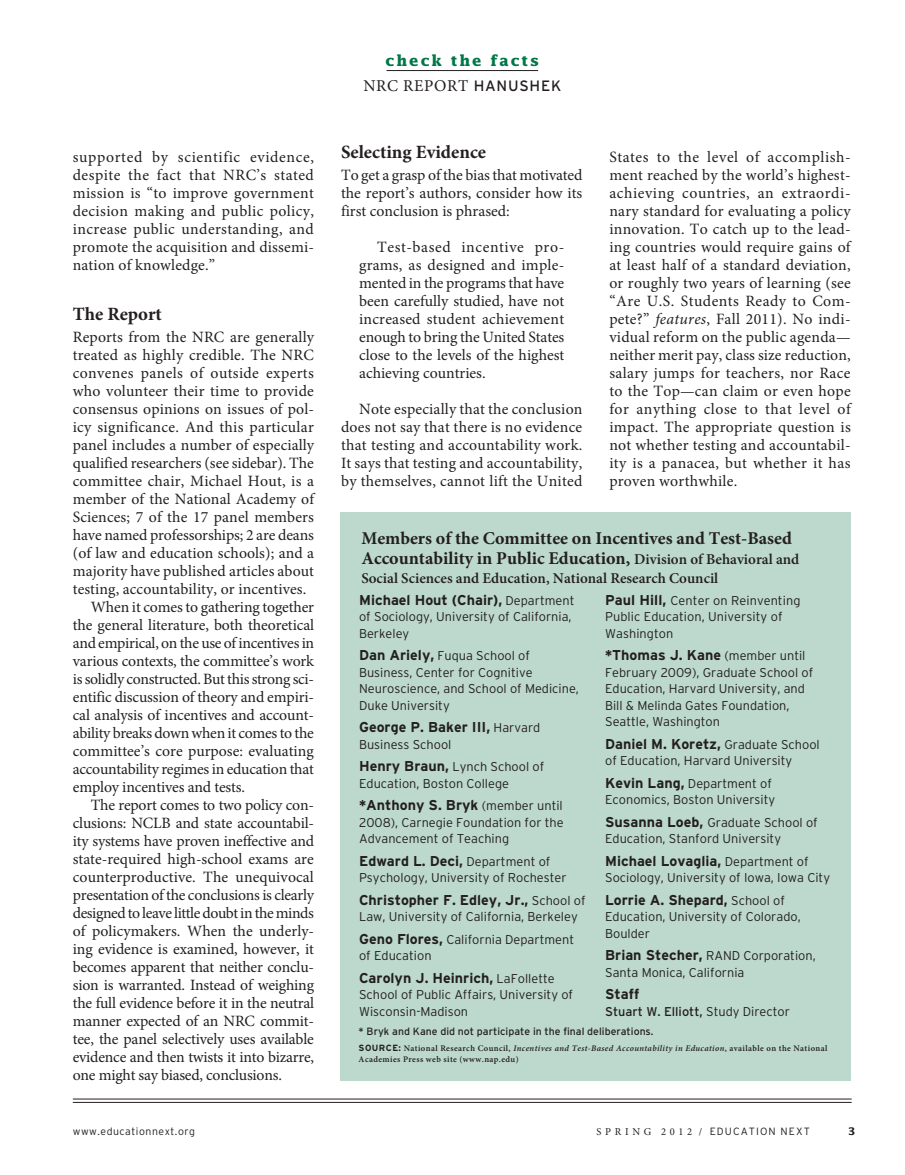
<style>
.page{position:relative;width:905px;height:1175px;background:#fff}
.page>*{position:absolute;margin:0;border:0;box-sizing:border-box;transform-origin:0 0}
.breakhed{font:700 18.75px "Minion Pro";color:#231f20}
.sidebar_hed{font:700 18px/19.5px "Minion Pro";color:#231f20}
.section_hed_no_rule{font:16.5px "Minion Pro";letter-spacing:.04em;color:#231f20}
.bodytext{font:15.75px/18px "Minion Pro";letter-spacing:.005em;color:#231f20;text-align:justify}
.bodytext__no_indent{font:15.75px/18px "Minion Pro";letter-spacing:.005em;color:#231f20;text-align:justify}
.sidebar_hed-2{font:600 15px "Minion Pro";color:#231f20}
.section_hed{font:700 15px "Lucida";letter-spacing:.12em;color:#007747}
.sidebar_text{font:700 14.25px "Interstate";color:#231f20}
.sidebar_text-2{font:300 12.75px/16.5px "Interstate";color:#231f20}
.sidebar_text-3{font:12.75px "Interstate";color:#231f20}
.sidebar__note{font:10.5px "Interstate";color:#231f20}
.t1{font:300 10.5px "Interstate";letter-spacing:.1em;color:#231f20}
.t2{font:300 10.5px "Interstate";letter-spacing:.05em;color:#231f20}
.t3{font:700 10.5px "Lucida";color:#231f20}
.Source_text{font:600 8.7px/10.5px "Minion Pro";letter-spacing:.045em;color:#231f20}
.s1{font-family:"Interstate";font-size:15px}
.s2{font-style:italic}
.s3{font-weight:600;font-size:15px}
.s4{font-weight:300;font-size:12.75px}
.s5{font-weight:700;font-size:14.25px}
.s6{font-weight:300}
.s7{font-family:"Interstate";font-weight:700;font-size:9px}
.s8{font-family:"Minion Pro";font-weight:400}
</style>
<div class="page">
<hr style="left:386px;top:70px;width:152px;height:1px;background:#231f20">
<hr style="left:73px;top:1102px;width:778px;height:1px;background:#231f20">
<hr style="left:73px;top:1098px;width:778px;height:1px;background:#231f20">
<div style="left:340px;top:512px;width:510px;height:569px;background:#bdd9cd"></div>
<p class="bodytext" style="left:73px;top:148px;width:243px">supported by scientific evidence, despite the fact that NRC’s stated mission is “to improve government decision making and public policy, increase public understanding, and promote the acquisition and dissemi&shy;nation of knowledge.”</p>
<p class="breakhed" style="left:73px;top:301px;width:91px">The Report</p>
<p class="bodytext__no_indent" style="left:73px;top:328px;width:243px">Reports from the NRC are generally treated as highly credible. The NRC convenes panels of outside experts who volunteer their time to provide consensus opinions on issues of pol&shy;icy significance. And this particular panel includes a number of especially qualified researchers (see sidebar). The committee chair, Michael Hout, is a member of the National Academy of Sciences; 7 of the 17 panel members have named professorships; 2 are deans (of law and education schools); and a majority have published articles about testing, accountability, or incentives.</p>
<p class="bodytext" style="left:73px;top:598px;width:243px;text-indent:18px">When it comes to gathering together the general literature, both theoretical and empirical, on the use of incentives in various contexts, the committee’s work is solidly constructed. But this strong sci&shy;entific discussion of theory and empiri&shy;cal analysis of incentives and account&shy;ability breaks down when it comes to the committee’s core purpose: evaluating accountability regimes in education that employ incentives and tests.</p>
<p class="bodytext" style="left:73px;top:796px;width:243px;text-indent:18px">The report comes to two policy con&shy;clusions: NCLB and state accountabil&shy;ity systems have proven ineffective and state-required high-school exams are counterproductive. The unequivocal presentation of the conclusions is clearly designed to leave little doubt in the minds of policymakers. When the underly&shy;ing evidence is examined, however, it becomes apparent that neither conclu&shy;sion is warranted. Instead of weighing the full evidence before it in the neutral manner expected of an NRC commit&shy;tee, the panel selectively uses available evidence and then twists it into bizarre, one might say biased, conclusions.</p>
<p class="section_hed" style="left:385px;top:51px;width:155px">check the facts</p>
<p class="section_hed_no_rule" style="left:363px;top:75px;width:199px">NRC REPORT <span class="s1">HANUSHEK</span></p>
<p class="breakhed" style="left:341px;top:139px;width:147px">Selecting Evidence</p>
<p class="bodytext__no_indent" style="left:341px;top:166px;width:243px">To get a grasp of the bias that motivated the report’s authors, consider how its first conclusion is phrased:</p>
<p class="bodytext" style="left:359px;top:238px;width:207px;text-indent:18px">Test-based incentive pro&shy;grams, as designed and imple&shy;mented in the programs that have been carefully studied, have not increased student achievement enough to bring the United States close to the levels of the highest achieving countries.</p>
<p class="bodytext" style="left:341px;top:400px;width:243px;text-indent:18px">Note especially that the conclusion does not say that there is no evidence that testing and accountability work.<br>It says that testing and accountability, by themselves, cannot lift the United</p>
<p class="bodytext" style="left:609px;top:148px;width:243px">States to the level of accomplish&shy;ment reached by the world’s highest&shy;achieving countries, an extraordi&shy;nary standard for evaluating a policy innovation. To catch up to the lead&shy;ing countries would require gains of at least half of a standard deviation, or roughly two years of learning (see “Are U.S. Students Ready to Com&shy;pete?” <span class="s2">features</span>, Fall 2011). No indi&shy;vidual reform on the public agenda— neither merit pay, class size reduction, salary jumps for teachers, nor Race to the Top—can claim or even hope for anything close to that level of impact. The appropriate question is not whether testing and accountabil&shy;ity is a panacea, but whether it has proven worthwhile.</p>
<p class="sidebar_hed" style="left:361px;top:528px;width:439px">Members of the Committee on Incentives and Test-Based<br>Accountability in Public Education, <span class="s3">Division of Behavioral and</span></p>
<p class="sidebar_hed-2" style="left:361px;top:568px;width:358px">Social Sciences and Education, National Research Council</p>
<p class="sidebar_text" style="left:359px;top:592px;width:217px">Michael Hout (Chair), <span class="s4">Department</span></p>
<p class="sidebar_text-2" style="left:359px;top:608px;width:214px">of Sociology, University of California,<br>Berkeley</p>
<p class="sidebar_text-2" style="left:359px;top:647px;width:221px"><span class="s5">Dan Ariely,</span> Fuqua School of<br>Business, Center for Cognitive<br>Neuroscience, and School of Medicine,<br>Duke University</p>
<p class="sidebar_text" style="left:359px;top:719px;width:183px">George P. Baker III, <span class="s4">Harvard</span></p>
<p class="sidebar_text-2" style="left:359px;top:736px;width:94px">Business School</p>
<p class="sidebar_text-2" style="left:359px;top:758px;width:187px"><span class="s5">Henry Braun,</span> Lynch School of<br>Education, Boston College</p>
<p class="sidebar_text" style="left:359px;top:797px;width:205px">*Anthony S. Bryk <span class="s4">(member until</span></p>
<p class="sidebar_text-2" style="left:359px;top:814px;width:206px">2008), Carnegie Foundation for the<br>Advancement of Teaching</p>
<p class="sidebar_text" style="left:359px;top:853px;width:193px">Edward L. Deci, <span class="s4">Department of</span></p>
<p class="sidebar_text-2" style="left:359px;top:869px;width:209px">Psychology, University of Rochester</p>
<p class="sidebar_text" style="left:359px;top:892px;width:228px">Christopher F. Edley, Jr., <span class="s4">School of</span></p>
<p class="sidebar_text-2" style="left:359px;top:908px;width:220px">Law, University of California, Berkeley</p>
<p class="sidebar_text-2" style="left:359px;top:931px;width:216px"><span class="s5">Geno Flores,</span> California Department of Education</p>
<p class="sidebar_text" style="left:359px;top:970px;width:197px">Carolyn J. Heinrich, <span class="s4">LaFollette</span></p>
<p class="sidebar_text-2" style="left:359px;top:986px;width:215px">School of Public Affairs, University of<br>Wisconsin-Madison</p>
<p class="sidebar_text-2" style="left:605px;top:592px;width:197px"><span class="s5">Paul Hill,</span> Center on Reinventing<br>Public Education, University of<br>Washington</p>
<p class="sidebar_text" style="left:605px;top:647px;width:202px">*Thomas J. Kane <span class="s4">(member until</span></p>
<p class="sidebar_text-2" style="left:605px;top:664px;width:210px">February 2009), Graduate School of<br>Education, Harvard University, and<br>Bill &amp; Melinda Gates Foundation,<br>Seattle, Washington</p>
<p class="sidebar_text" style="left:605px;top:736px;width:216px">Daniel M. Koretz, <span class="s4">Graduate School</span></p>
<p class="sidebar_text-2" style="left:605px;top:752px;width:189px">of Education, Harvard University</p>
<p class="sidebar_text-2" style="left:605px;top:775px;width:172px"><span class="s5">Kevin Lang,</span> Department of<br>Economics, Boston University</p>
<p class="sidebar_text-2" style="left:605px;top:814px;width:214px"><span class="s5">Susanna Loeb,</span> Graduate School of<br>Education, Stanford University</p>
<p class="sidebar_text" style="left:605px;top:853px;width:205px">Michael Lovaglia, <span class="s4">Department of</span></p>
<p class="sidebar_text-2" style="left:605px;top:869px;width:226px">Sociology, University of Iowa, Iowa City</p>
<p class="sidebar_text" style="left:605px;top:892px;width:181px">Lorrie A. Shepard, <span class="s4">School of</span></p>
<p class="sidebar_text-2" style="left:605px;top:908px;width:197px">Education, University of Colorado,<br>Boulder</p>
<p class="sidebar_text-2" style="left:605px;top:947px;width:212px"><span class="s5">Brian Stecher,</span> RAND Corporation,<br>Santa Monica, California</p>
<p class="sidebar_text" style="left:605px;top:986px;width:36px">Staff</p>
<p class="sidebar_text-3" style="left:605px;top:1004px;width:186px">Stuart W. Elliott, <span class="s6">Study Director</span></p>
<p class="sidebar__note" style="left:358px;top:1025px;width:296px">* Bryk and Kane did not participate in the final deliberations.</p>
<p class="Source_text" style="left:358px;top:1043px;width:470px"><span class="s7">SOURCE:</span> National Research Council, <span class="s2">Incentives and Test-Based Accountability in Education</span>, available on the National<br>Academies Press web site (www.nap.edu)</p>
<p class="t2" style="left:73px;top:1125px;width:124px">www.educationnext.org</p>
<p class="t1" style="left:596px;top:1125px;width:215px"><span class="s8">S P R I N G 2 0 1 2 /</span> EDUCATION NEXT</p>
<p class="t3" style="left:848px;top:1124px;width:9px">3</p>
</div>
